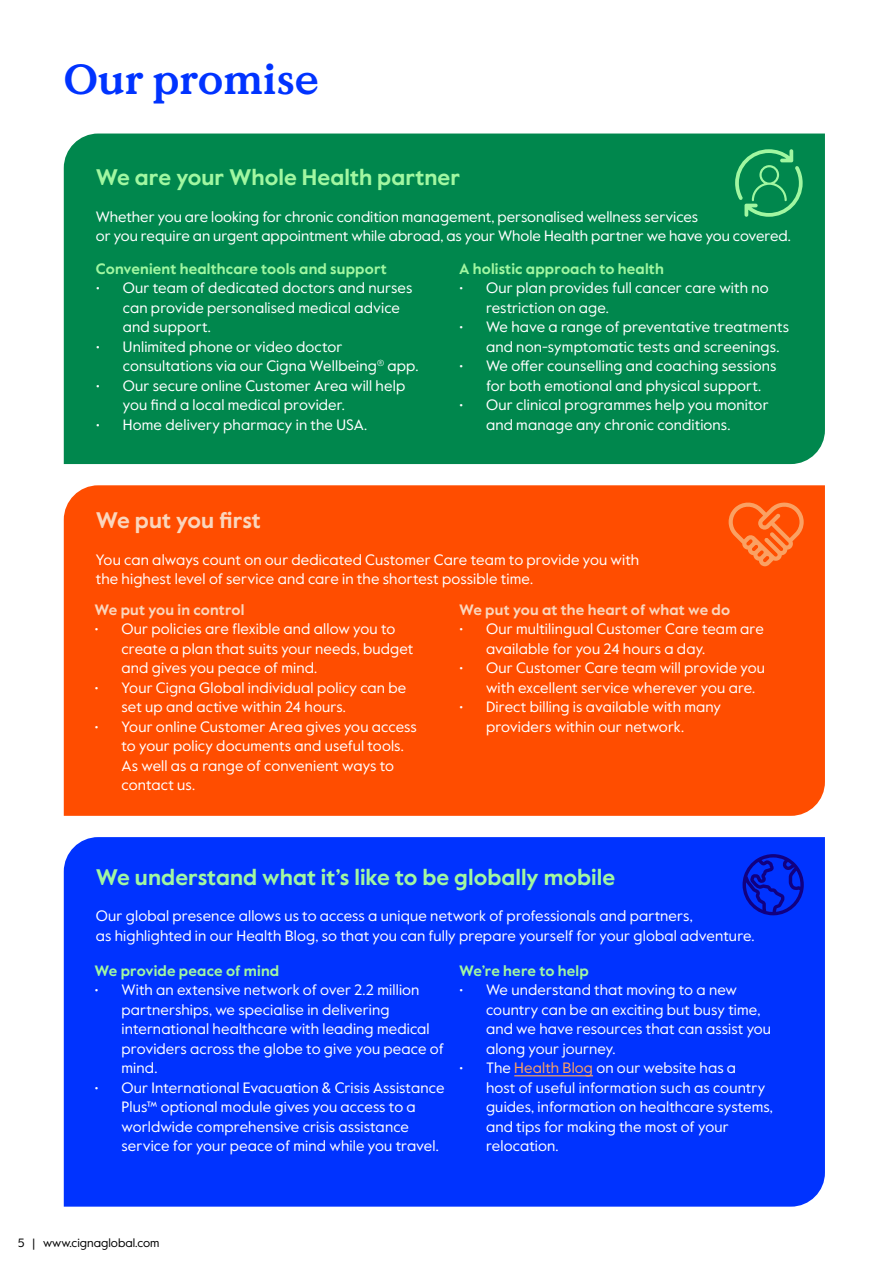
<style>
.page{position:relative;width:893px;height:1263px;background:#fff}
.page>*{position:absolute;margin:0;border:0;box-sizing:border-box;transform-origin:0 0}
.t1{font:700 42px "Value Serif Pro";color:#03f}
.t2{font:700 22.5px "Value Sans Pro";letter-spacing:.005em;color:#a1f7a1}
.t3{font:700 22.5px "Value Sans Pro";letter-spacing:-.005em;color:#fad6bd}
.t4{font:15px/19.5px "Value Sans Pro";letter-spacing:.005em;color:#fff}
.t5{font:700 15px "Value Sans Pro";letter-spacing:.01em;color:#a1f7a1}
.t6{font:700 15px "Value Sans Pro";letter-spacing:.01em;color:#fad6bd}
.t7{font:12px "Value Sans Pro";color:#000}
.s1{color:#faa163}
</style>
<div class="page">
<div style="left:64px;top:837px;width:761px;height:369px;background:#03f"></div>
<hr style="left:514px;top:1075px;width:79px;height:1px;background:#faa163">
<svg style="left:743px;top:854px;width:61px;height:61px;background:#0521d4"></svg>
<div style="left:64px;top:134px;width:761px;height:330px;background:#00874d"></div>
<svg style="left:735px;top:149px;width:68px;height:68px;background:#24a05f"></svg>
<div style="left:64px;top:485px;width:761px;height:331px;background:#ff4d00"></div>
<svg style="left:729px;top:501px;width:75px;height:65px;background:#fd671f"></svg>
<h1 class="t1" style="left:64px;top:54px;width:257px">Our promise</h1>
<h2 class="t2" style="left:96px;top:164px;width:366px">We are your Whole Health partner</h2>
<p class="t4" style="left:96px;top:207px;width:697px">Whether you are looking for chronic condition management, personalised wellness services<br>or you require an urgent appointment while abroad, as your Whole Health partner we have you covered.</p>
<p class="t5" style="left:96px;top:260px;width:292px">Convenient healthcare tools and support</p>
<p class="t4" style="left:123px;top:279px;width:291px;text-indent:-27px">• Our team of dedicated doctors and nurses can provide personalised medical advice and support.</p>
<p class="t4" style="left:123px;top:337px;width:297px;text-indent:-27px">• Unlimited phone or video doctor consultations via our Cigna Wellbeing<sup>®</sup> app.</p>
<p class="t4" style="left:123px;top:376px;width:284px;text-indent:-27px">• Our secure online Customer Area will help you find a local medical provider.</p>
<p class="t4" style="left:96px;top:415px;width:273px">• Home delivery pharmacy in the USA.</p>
<p class="t5" style="left:459px;top:260px;width:206px">A holistic approach to health</p>
<p class="t4" style="left:486px;top:279px;width:284px;text-indent:-27px">• Our plan provides full cancer care with no restriction on age.</p>
<p class="t4" style="left:486px;top:318px;width:304px;text-indent:-27px">• We have a range of preventative treatments and non-symptomatic tests and screenings.</p>
<p class="t4" style="left:486px;top:357px;width:292px;text-indent:-27px">• We offer counselling and coaching sessions for both emotional and physical support.</p>
<p class="t4" style="left:486px;top:396px;width:284px;text-indent:-27px">• Our clinical programmes help you monitor and manage any chronic conditions.</p>
<h2 class="t3" style="left:96px;top:507px;width:166px">We put you first</h2>
<p class="t4" style="left:96px;top:550px;width:545px">You can always count on our dedicated Customer Care team to provide you with the highest level of service and care in the shortest possible time.</p>
<p class="t6" style="left:94px;top:600px;width:152px">We put you in control</p>
<p class="t4" style="left:121px;top:619px;width:293px;text-indent:-27px">• Our policies are flexible and allow you to create a plan that suits your needs, budget and gives you peace of mind.</p>
<p class="t4" style="left:121px;top:678px;width:286px;text-indent:-27px">• Your Cigna Global individual policy can be set up and active within 24 hours.</p>
<p class="t4" style="left:121px;top:717px;width:297px;text-indent:-27px">• Your online Customer Area gives you access to your policy documents and useful tools.<br>As well as a range of convenient ways to contact us.</p>
<p class="t6" style="left:459px;top:600px;width:273px">We put you at the heart of what we do</p>
<p class="t4" style="left:486px;top:619px;width:279px;text-indent:-27px">• Our multilingual Customer Care team are available for you 24 hours a day.</p>
<p class="t4" style="left:486px;top:658px;width:280px;text-indent:-27px">• Our Customer Care team will provide you with excellent service wherever you are.</p>
<p class="t4" style="left:486px;top:697px;width:237px;text-indent:-27px">• Direct billing is available with many providers within our network.</p>
<h2 class="t2" style="left:96px;top:863px;width:521px">We understand what it’s like to be globally mobile</h2>
<p class="t4" style="left:96px;top:906px;width:660px">Our global presence allows us to access a unique network of professionals and partners,<br>as highlighted in our Health Blog, so that you can fully prepare yourself for your global adventure.</p>
<p class="t5" style="left:459px;top:961px;width:131px">We’re here to help</p>
<p class="t4" style="left:486px;top:981px;width:287px;text-indent:-27px">• We understand that moving to a new country can be an exciting but busy time, and we have resources that can assist you along your journey.</p>
<p class="t4" style="left:486px;top:1059px;width:288px;text-indent:-27px">• The <span class="s1">Health Blog</span> on our website has a<br>host of useful information such as country guides, information on healthcare systems, and tips for making the most of your relocation.</p>
<p class="t5" style="left:94px;top:961px;width:186px">We provide peace of mind</p>
<p class="t4" style="left:122px;top:981px;width:324px;text-indent:-27px">• With an extensive network of over 2.2 million partnerships, we specialise in delivering international healthcare with leading medical providers across the globe to give you peace of mind.</p>
<p class="t4" style="left:122px;top:1078px;width:325px;text-indent:-27px">• Our International Evacuation &amp; Crisis Assistance Plus™ optional module gives you access to a worldwide comprehensive crisis assistance service for your peace of mind while you travel.</p>
<p class="t7" style="left:18px;top:1235px;width:143px">5 | www.cignaglobal.com</p>
</div>
